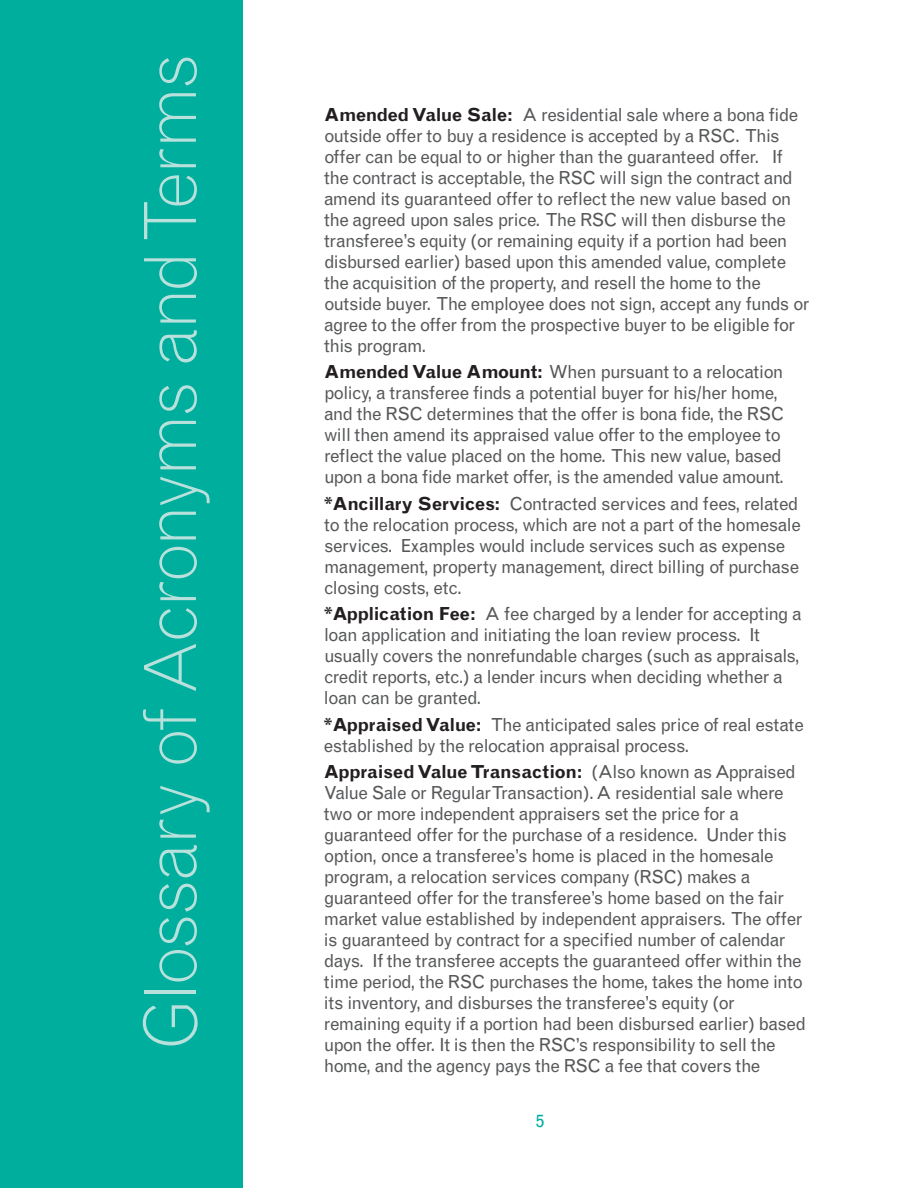
<style>
.page{position:relative;width:918px;height:1188px;background:#fff}
.page>*{position:absolute;margin:0;border:0;box-sizing:border-box;transform-origin:0 0}
.t1{font:300 72px "Grotesque MT Std";letter-spacing:-.03em;color:#b8e1dc}
.t2{font:18px/21px "Grotesque MT Std";letter-spacing:-.035em;color:#57585a}
.t3{font:18px "Grotesque MT Std";color:#00ae9e}
.s1{font-weight:700;color:#231f20}
</style>
<div class="page">
<div style="left:0;top:0;width:243px;height:1188px;background:#00ae9e"></div>
<h1 class="t1" style="left:144px;top:1050px;width:997px;rotate:-90deg">Glossary of Acronyms andTerms</h1>
<p class="t2" style="left:324px;top:106px;width:487px"><span class="s1">Amended Value Sale:</span> A residential sale where a bona fide outside offer to buy a residence is accepted by a RSC. This offer can be equal to or higher than the guaranteed offer. If the contract is acceptable, the RSC will sign the contract and amend its guaranteed offer to reflect the new value based on the agreed upon sales price. The RSC will then disburse the transferee’s equity (or remaining equity if a portion had been disbursed earlier) based upon this amended value, complete the acquisition of the property, and resell the home to the outside buyer. The employee does not sign, accept any funds or agree to the offer from the prospective buyer to be eligible for this program.</p>
<p class="t2" style="left:324px;top:363px;width:462px"><span class="s1">Amended Value Amount:</span> When pursuant to a relocation policy, a transferee finds a potential buyer for his/her home, and the RSC determines that the offer is bona fide, the RSC will then amend its appraised value offer to the employee to reflect the value placed on the home. This new value, based upon a bona fide market offer, is the amended value amount.</p>
<p class="t2" style="left:324px;top:495px;width:478px"><span class="s1">*Ancillary Services:</span> Contracted services and fees, related to the relocation process, which are not a part of the homesale services. Examples would include services such as expense management, property management, direct billing of purchase closing costs, etc.</p>
<p class="t2" style="left:324px;top:605px;width:479px"><span class="s1">*Application Fee:</span> A fee charged by a lender for accepting a loan application and initiating the loan review process. It usually covers the nonrefundable charges (such as appraisals, credit reports, etc.) a lender incurs when deciding whether a loan can be granted.</p>
<p class="t2" style="left:324px;top:715px;width:481px"><span class="s1">*Appraised Value:</span> The anticipated sales price of real estate established by the relocation appraisal process.</p>
<p class="t2" style="left:324px;top:763px;width:484px"><span class="s1">Appraised Value Transaction:</span> (Also known as Appraised Value Sale or Regular Transaction). A residential sale where two or more independent appraisers set the price for a guaranteed offer for the purchase of a residence. Under this option, once a transferee’s home is placed in the homesale program, a relocation services company (RSC) makes a guaranteed offer for the transferee’s home based on the fair market value established by independent appraisers. The offer is guaranteed by contract for a specified number of calendar days. If the transferee accepts the guaranteed offer within the time period, the RSC purchases the home, takes the home into its inventory, and disburses the transferee’s equity (or remaining equity if a portion had been disbursed earlier) based upon the offer. It is then the RSC’s responsibility to sell the</p>
<p class="t2" style="left:324px;top:1057px;width:438px">home, and the agency pays the RSC a fee that covers the</p>
<p class="t3" style="left:536px;top:1115px;width:10px">5</p>
</div>
